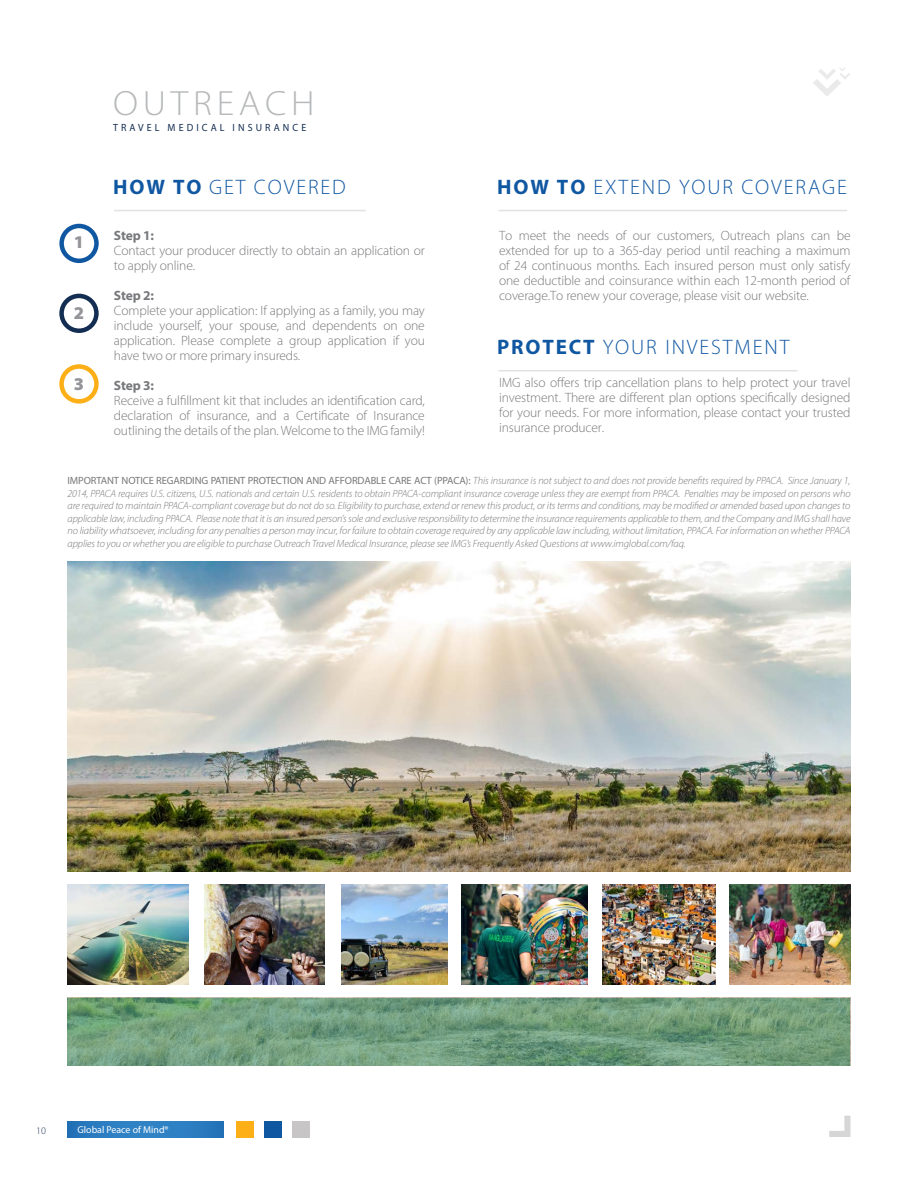
<style>
.page{position:relative;width:918px;height:1188px;background:#fff}
.page>*{position:absolute;margin:0;border:0;box-sizing:border-box;transform-origin:0 0}
.t1{font:300 35.25px "Myriad Pro";letter-spacing:.13em;color:#b6b8ba;scale:1.06 1}
.t2{font:300 21px "Myriad Pro";letter-spacing:.09em;color:#1057a2}
.t3{font:900 18px "Myriad Pro";color:#939598}
.t4{font:300 13.5px/15px "Myriad Pro";letter-spacing:-.01em;color:#77787b;text-align:justify}
.t5{font:700 13.5px "Myriad Pro";letter-spacing:-.015em;color:#77787b}
.t6{font:italic 300 10.5px/12.6px "Myriad Pro";letter-spacing:-.01em;color:#77787b;text-align:justify}
.t7{font:10.5px "Myriad Pro";letter-spacing:.31em;color:#132e52;scale:.95 1}
.t8{font:300 10.05px "Myriad Pro";color:#273856}
.t9{font:9.9px "Myriad Pro";color:#fff}
.s1{font-weight:700}
.s2{font-weight:400;font-style:normal}
</style>
<div class="page">
<div style="left:236px;top:1121px;width:17px;height:16px;background:#fcaf17"></div>
<div style="left:264px;top:1121px;width:17px;height:16px;background:#1057a2"></div>
<div style="left:292px;top:1121px;width:18px;height:16px;background:#c7c5c5"></div>
<img style="left:68px;top:998px;width:782px;height:67px">
<img style="left:68px;top:562px;width:782px;height:309px">
<img style="left:205px;top:884px;width:119px;height:101px">
<img style="left:602px;top:884px;width:113px;height:101px">
<img style="left:462px;top:884px;width:126px;height:101px">
<img style="left:68px;top:884px;width:121px;height:101px">
<img style="left:730px;top:884px;width:120px;height:101px">
<img style="left:341px;top:884px;width:107px;height:101px">
<div style="left:59px;top:224px;width:40px;height:39px;border:4px solid #1057a2;border-radius:50%"></div>
<div style="left:59px;top:294px;width:40px;height:39px;border:4px solid #132e52;border-radius:50%"></div>
<div style="left:59px;top:364px;width:40px;height:40px;border:4px solid #fcaf17;border-radius:50%"></div>
<hr style="left:114px;top:210px;width:252px;height:1px;background:#c7c5c4">
<hr style="left:498px;top:210px;width:349px;height:1px;background:#c7c5c4">
<svg style="left:813px;top:68px;width:37px;height:28px"></svg>
<hr style="left:498px;top:370px;width:300px;height:1px;background:#c7c5c4">
<svg style="left:829px;top:1116px;width:21px;height:21px"></svg>
<div style="left:68px;top:1121px;width:156px;height:16px;background:linear-gradient(to right,#2b7dc1,#2b7dc0)"></div>
<h1 class="t1" style="left:113px;top:82px;width:192px">OUTREACH</h1>
<p class="t7" style="left:113px;top:121px;width:205px">TRAVEL MEDICAL INSURANCE</p>
<h3 class="t3" style="left:74px;top:230px;width:12px">1</h3>
<h3 class="t3" style="left:74px;top:301px;width:12px">2</h3>
<h3 class="t3" style="left:74px;top:372px;width:12px">3</h3>
<h2 class="t2" style="left:113px;top:175px;width:234px"><span class="s1">HOW TO</span> GET COVERED</h2>
<h2 class="t2" style="left:497px;top:175px;width:351px"><span class="s1">HOW TO</span> EXTEND YOUR COVERAGE</h2>
<p class="t5" style="left:114px;top:227px;width:42px">Step 1:</p>
<p class="t4" style="left:114px;top:243px;width:312px">Contact your producer directly to obtain an application or to apply online.</p>
<p class="t5" style="left:114px;top:287px;width:42px">Step 2:</p>
<p class="t4" style="left:114px;top:303px;width:312px">Complete your application: If applying as a family, you may include yourself, your spouse, and dependents on one application. Please complete a group application if you have two or more primary insureds.</p>
<p class="t5" style="left:114px;top:377px;width:42px">Step 3:</p>
<p class="t4" style="left:114px;top:393px;width:312px">Receive a fulfillment kit that includes an identification card, declaration of insurance, and a Certificate of Insurance outlining the details of the plan. Welcome to the IMG family!</p>
<p class="t4" style="left:499px;top:228px;width:353px">To meet the needs of our customers, Outreach plans can be extended for up to a 365-day period until reaching a maximum of 24 continuous months. Each insured person must only satisfy one deductible and coinsurance within each 12-month period of coverage.To renew your coverage, please visit our website.</p>
<h2 class="t2" style="left:497px;top:335px;width:294px"><span class="s1">PROTECT</span> YOUR INVESTMENT</h2>
<p class="t4" style="left:499px;top:375px;width:353px">IMG also offers trip cancellation plans to help protect your travel investment. There are different plan options specifically designed for your needs. For more information, please contact your trusted insurance producer.</p>
<p class="t6" style="left:68px;top:474px;width:785px"><span class="s2">IMPORTANT NOTICE REGARDING PATIENT PROTECTION AND AFFORDABLE CARE ACT (PPACA):</span> This insurance is not subject to and does not provide benefits required by PPACA. Since January 1, 2014, PPACA requires U.S. citizens, U.S. nationals and certain U.S. residents to obtain PPACA-compliant insurance coverage unless they are exempt from PPACA. Penalties may be imposed on persons who are required to maintain PPACA-compliant coverage but do not do so. Eligibility to purchase, extend or renew this product, or its terms and conditions, may be modified or amended based upon changes to applicable law, including PPACA. Please note that it is an insured person’s sole and exclusive responsibility to determine the insurance requirements applicable to them, and the Company and IMG shall have no liability whatsoever, including for any penalties a person may incur, for failure to obtain coverage required by any applicable law including, without limitation, PPACA. For information on whether PPACA applies to you or whether you are eligible to purchase Outreach Travel Medical Insurance, please see IMG’s Frequently Asked Questions at www.imglobal.com/faq.</p>
<p class="t8" style="left:36px;top:1124px;width:11px">10</p>
<p class="t9" style="left:78px;top:1123px;width:93px">Global Peace of Mind®</p>
</div>
